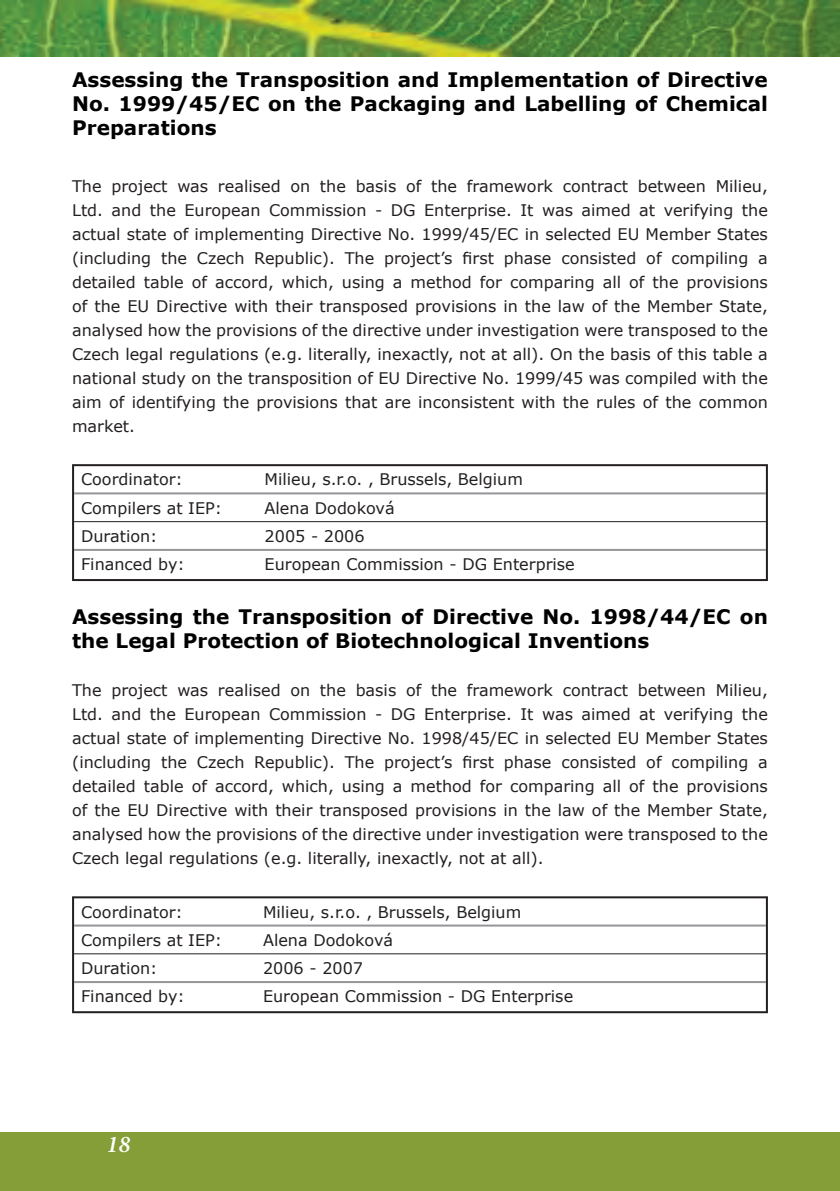
<style>
.page{position:relative;width:840px;height:1191px;background:#fff}
.page>*{position:absolute;margin:0;border:0;box-sizing:border-box;transform-origin:0 0}
.t1{font:italic 600 24px "Minion Pro";color:#fff}
.t2{font:700 20px/24px "Verdana";color:#000;text-align:justify}
.t3{font:16px/24px "Verdana";color:#231f20;text-align:justify}
</style>
<div class="page">
<div style="left:0;top:1132px;width:839px;height:59px;background:#859e38"></div>
<img style="left:0;top:0;width:839px;height:56px">
<hr style="left:72px;top:464px;width:184px;height:2px;background:#231f20">
<hr style="left:72px;top:466px;width:2px;height:27px;background:#231f20">
<hr style="left:256px;top:464px;width:511px;height:2px;background:#231f20">
<hr style="left:765px;top:466px;width:2px;height:27px;background:#231f20">
<hr style="left:72px;top:493px;width:2px;height:28px;background:#231f20">
<hr style="left:765px;top:493px;width:2px;height:28px;background:#231f20">
<hr style="left:72px;top:521px;width:2px;height:29px;background:#231f20">
<hr style="left:765px;top:521px;width:2px;height:29px;background:#231f20">
<hr style="left:72px;top:550px;width:2px;height:29px;background:#231f20">
<hr style="left:765px;top:550px;width:2px;height:29px;background:#231f20">
<hr style="left:72px;top:579px;width:184px;height:2px;background:#231f20">
<hr style="left:256px;top:579px;width:511px;height:2px;background:#231f20">
<hr style="left:74px;top:492px;width:182px;height:2px;background:#939598">
<hr style="left:256px;top:492px;width:509px;height:2px;background:#939598">
<hr style="left:74px;top:549px;width:182px;height:2px;background:#939598">
<hr style="left:256px;top:549px;width:509px;height:2px;background:#939598">
<hr style="left:74px;top:521px;width:182px;height:1px;background:#231f20">
<hr style="left:256px;top:521px;width:509px;height:1px;background:#231f20">
<hr style="left:72px;top:896px;width:183px;height:2px;background:#231f20">
<hr style="left:72px;top:898px;width:2px;height:27px;background:#231f20">
<hr style="left:255px;top:896px;width:512px;height:2px;background:#231f20">
<hr style="left:765px;top:898px;width:2px;height:27px;background:#231f20">
<hr style="left:72px;top:925px;width:2px;height:28px;background:#231f20">
<hr style="left:765px;top:925px;width:2px;height:28px;background:#231f20">
<hr style="left:72px;top:953px;width:2px;height:29px;background:#231f20">
<hr style="left:765px;top:953px;width:2px;height:29px;background:#231f20">
<hr style="left:72px;top:982px;width:2px;height:29px;background:#231f20">
<hr style="left:765px;top:982px;width:2px;height:29px;background:#231f20">
<hr style="left:72px;top:1011px;width:183px;height:2px;background:#231f20">
<hr style="left:255px;top:1011px;width:512px;height:2px;background:#231f20">
<hr style="left:74px;top:924px;width:181px;height:2px;background:#939598">
<hr style="left:255px;top:924px;width:510px;height:2px;background:#939598">
<hr style="left:74px;top:981px;width:181px;height:2px;background:#939598">
<hr style="left:255px;top:981px;width:510px;height:2px;background:#939598">
<hr style="left:74px;top:953px;width:181px;height:1px;background:#231f20">
<hr style="left:255px;top:953px;width:510px;height:1px;background:#231f20">
<p class="t2" style="left:72px;top:67px;width:697px">Assessing the Transposition and Implementation of Directive No. 1999/45/EC on the Packaging and Labelling of Chemical Preparations</p>
<p class="t3" style="left:72px;top:174px;width:697px">The project was realised on the basis of the framework contract between Milieu, Ltd. and the European Commission - DG Enterprise. It was aimed at verifying the actual state of implementing Directive No. 1999/45/EC in selected EU Member States (including the Czech Republic). The project’s first phase consisted of compiling a detailed table of accord, which, using a method for comparing all of the provisions of the EU Directive with their transposed provisions in the law of the Member State, analysed how the provisions of the directive under investigation were transposed to the Czech legal regulations (e.g. literally, inexactly, not at all). On the basis of this table a national study on the transposition of EU Directive No. 1999/45 was compiled with the aim of identifying the provisions that are inconsistent with the rules of the common market.</p>
<p class="t3" style="left:81px;top:467px;width:103px">Coordinator:</p>
<p class="t3" style="left:264px;top:467px;width:260px">Milieu, s.r.o. , Brussels, Belgium</p>
<p class="t3" style="left:81px;top:495px;width:142px">Compilers at IEP:</p>
<p class="t3" style="left:264px;top:495px;width:131px">Alena Dodoková</p>
<p class="t3" style="left:81px;top:523px;width:78px">Duration:</p>
<p class="t3" style="left:264px;top:523px;width:101px">2005 - 2006</p>
<p class="t3" style="left:81px;top:552px;width:105px">Financed by:</p>
<p class="t3" style="left:264px;top:552px;width:311px">European Commission - DG Enterprise</p>
<p class="t2" style="left:72px;top:604px;width:697px">Assessing the Transposition of Directive No. 1998/44/EC on the Legal Protection of Biotechnological Inventions</p>
<p class="t3" style="left:72px;top:678px;width:697px">The project was realised on the basis of the framework contract between Milieu, Ltd. and the European Commission - DG Enterprise. It was aimed at verifying the actual state of implementing Directive No. 1998/45/EC in selected EU Member States (including the Czech Republic). The project’s first phase consisted of compiling a detailed table of accord, which, using a method for comparing all of the provisions of the EU Directive with their transposed provisions in the law of the Member State, analysed how the provisions of the directive under investigation were transposed to the Czech legal regulations (e.g. literally, inexactly, not at all).</p>
<p class="t3" style="left:81px;top:899px;width:103px">Coordinator:</p>
<p class="t3" style="left:263px;top:899px;width:260px">Milieu, s.r.o. , Brussels, Belgium</p>
<p class="t3" style="left:81px;top:927px;width:142px">Compilers at IEP:</p>
<p class="t3" style="left:263px;top:927px;width:131px">Alena Dodoková</p>
<p class="t3" style="left:81px;top:955px;width:78px">Duration:</p>
<p class="t3" style="left:263px;top:955px;width:101px">2006 - 2007</p>
<p class="t3" style="left:81px;top:984px;width:105px">Financed by:</p>
<p class="t3" style="left:263px;top:984px;width:311px">European Commission - DG Enterprise</p>
<h1 class="t1" style="left:106px;top:1130px;width:25px">18</h1>
</div>
